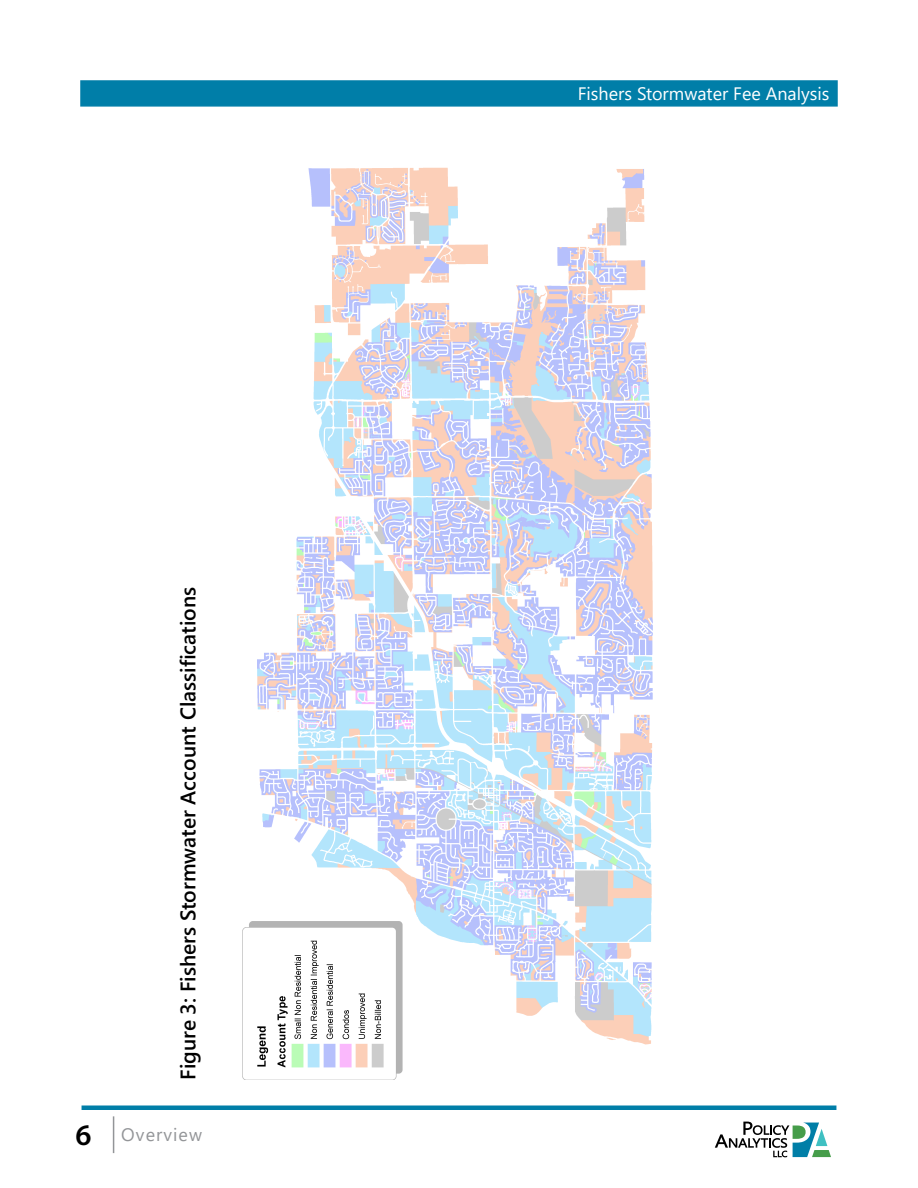
<style>
.page{position:relative;width:918px;height:1188px;background:#fff}
.page>*{position:absolute;margin:0;border:0;box-sizing:border-box;transform-origin:0 0}
.t1{font:600 21px "Segoe UI";color:#000}
.t2{font:18px "Segoe UI";color:#fff}
.t3{font:18px "Segoe UI";letter-spacing:.06em;color:#939598}
.s1{font-family:"Myriad Pro";font-weight:600;font-size:30px;color:#000}
</style>
<div class="page">
<hr style="left:82px;top:1106px;width:754px;height:4px;background:#007ea8">
<hr style="left:113px;top:1116px;width:1px;height:37px;background:#939598">
<div style="left:80px;top:80px;width:758px;height:27px;background:#007ea8;border:2px solid #007ea8"></div>
<svg style="left:715px;top:1122px;width:116px;height:35px"></svg>
<img style="left:242px;top:167px;width:411px;height:913px">
<p class="t1" style="left:168px;top:1080px;width:495px;rotate:-90deg">Figure 3: Fishers Stormwater Account Classifications</p>
<p class="t3" style="left:76px;top:1118px;width:128px"><span class="s1">6</span> Overview</p>
<p class="t2" style="left:578px;top:76px;width:253px">Fishers Stormwater Fee Analysis</p>
</div>
